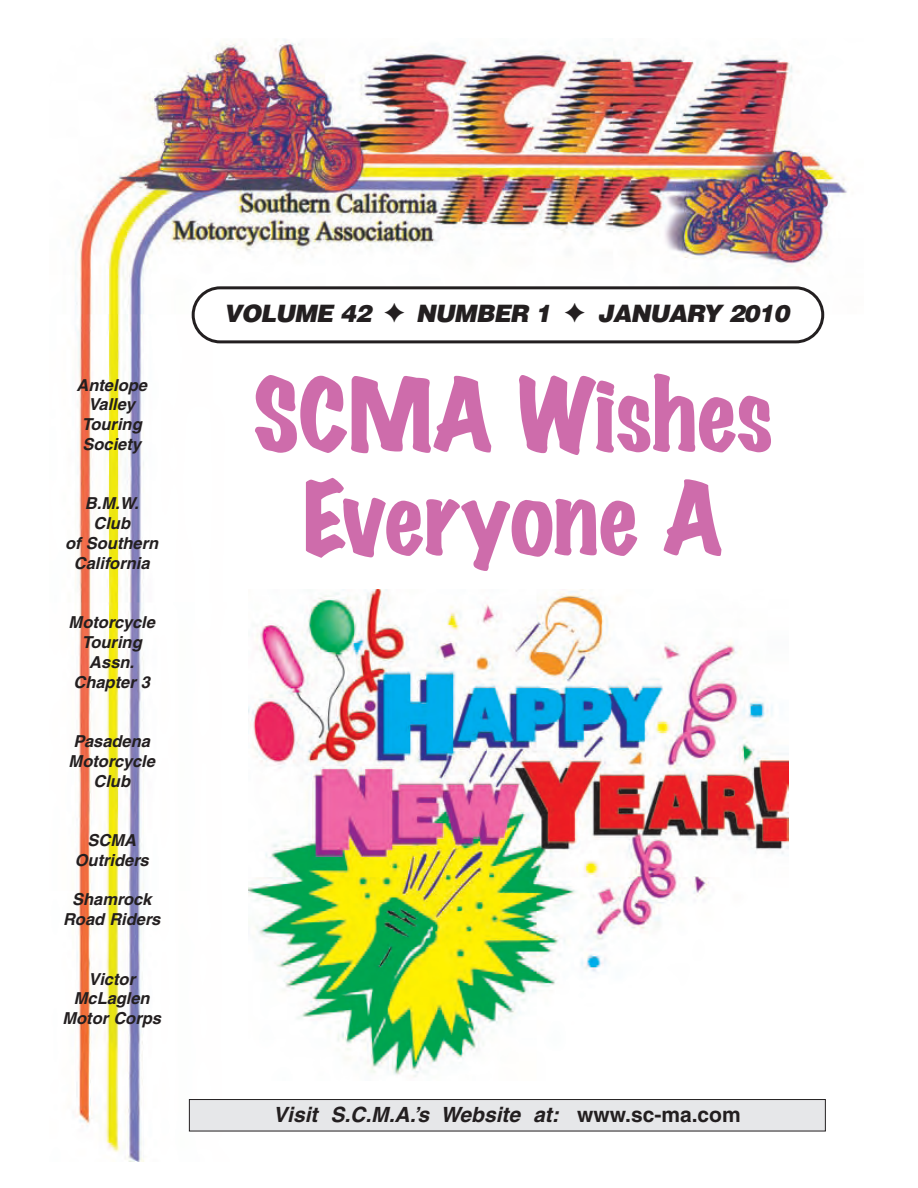
<style>
.page{position:relative;width:918px;height:1188px;background:#fff}
.page>*{position:absolute;margin:0;border:0;box-sizing:border-box;transform-origin:0 0}
.t1{font:90px/103.5px "Marker Felt Wide";color:#ce6cab;text-align:center}
.t2{font:italic 900 24px "Helvetica";color:#231f20}
.t3{font:italic 700 21px "Helvetica";color:#231f20}
.t4{font:italic 700 16.5px/19.8px "Helvetica";color:#231f20;text-align:center}
.s1{font-style:normal}
</style>
<div class="page">
<img style="left:75px;top:39px;width:772px;height:1122px">
<div style="left:190px;top:1100px;width:635px;height:31px;background:#e6e7e9"></div>
<div style="left:189px;top:1099px;width:637px;height:32px;border:1px solid #231f20"></div>
<svg style="left:192px;top:286px;width:632px;height:57px"></svg>
<img style="left:248px;top:590px;width:540px;height:491px">
<p class="t4" style="left:76px;top:376px;width:75px">Antelope<br>Valley<br>Touring<br>Society</p>
<p class="t4" style="left:65px;top:495px;width:98px">B.M.W.<br>Club<br>of Southern<br>California</p>
<p class="t4" style="left:69px;top:614px;width:91px">Motorcycle<br>Touring<br>Assn.<br>Chapter 3</p>
<p class="t4" style="left:69px;top:733px;width:91px">Pasadena<br>Motorcycle<br>Club</p>
<p class="t4" style="left:75px;top:832px;width:79px">SCMA<br>Outriders</p>
<p class="t4" style="left:63px;top:891px;width:102px">Shamrock<br>Road Riders</p>
<p class="t4" style="left:63px;top:970px;width:103px">Victor<br>McLaglen<br>Motor Corps</p>
<h2 class="t2" style="left:223px;top:305px;width:572px">VOLUME 42 ✦ NUMBER 1 ✦ JANUARY 2010</h2>
<h1 class="t1" style="left:253px;top:369px;width:521px">SCMA Wishes<br>Everyone A</h1>
<p class="t3" style="left:273px;top:1107px;width:469px">Visit S.C.M.A.’s Website at: <span class="s1">www. s c - m a . c o m</span></p>
</div>
